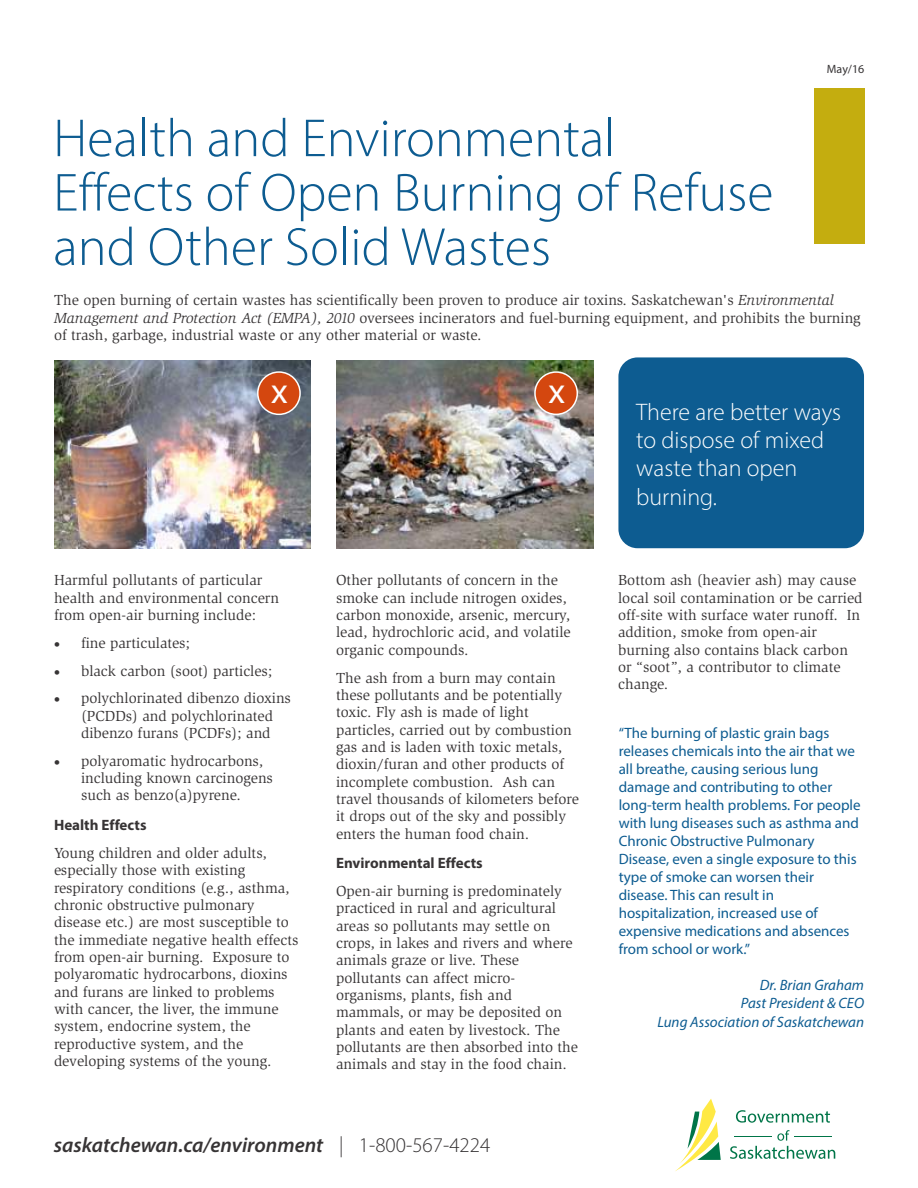
<style>
.page{position:relative;width:918px;height:1188px;background:#fff}
.page>*{position:absolute;margin:0;border:0;box-sizing:border-box;transform-origin:0 0}
.t1{font:300 54px/54.4px "Myriad Pro";color:#0d5c91}
.t2{font:36px "Myriad Pro";color:#fefefe}
.t3{font:300 24px/28.5px "Myriad Pro";color:#fefefe}
.t4{font:italic 600 21px "Myriad Pro";color:#373435}
.t5{font:15px/17.4px "Slimbach Std";color:#373435}
.t6{font:15px/18px "Myriad Pro";color:#0d5c91}
.t7{font:italic 15px/18px "Myriad Pro";color:#0d5c91;text-align:right}
.t8{font:700 15px "Myriad Pro";color:#373435}
.t9{font:12px "Myriad Pro";color:#373435}
.s1{font-style:italic}
.s2{font-weight:300}
.s3{font-weight:300;font-style:normal}
</style>
<div class="page">
<svg style="left:736px;top:1110px;width:94px;height:13px"></svg>
<svg style="left:730px;top:1130px;width:105px;height:29px"></svg>
<hr style="left:734px;top:1136px;width:37px;height:1px;background:#007548">
<hr style="left:795px;top:1136px;width:37px;height:1px;background:#007548">
<svg style="left:675px;top:1099px;width:46px;height:72px"></svg>
<div style="left:814px;top:88px;width:50px;height:156px;background:#c4ad0f"></div>
<img style="left:54px;top:360px;width:256px;height:188px">
<img style="left:337px;top:360px;width:256px;height:188px">
<div style="left:618px;top:357px;width:246px;height:191px;background:#0d5c91;border-radius:19px"></div>
<div style="left:257px;top:371px;width:44px;height:44px;background:#d4470f;border:1px solid #fefefe;border-radius:50%"></div>
<div style="left:534px;top:371px;width:44px;height:44px;background:#d4470f;border:1px solid #fefefe;border-radius:50%"></div>
<h1 class="t1" style="left:53px;top:115px;width:722px">Health and Environmental<br>Effects of Open Burning of Refuse and Other Solid Wastes</h1>
<p class="t9" style="left:827px;top:64px;width:39px">May/16</p>
<p class="t5" style="left:54px;top:293px;width:808px">The open burning of certain wastes has scientifically been proven to produce air toxins. Saskatchewan's <span class="s1">Environmental<br>Management and Protection Act (EMPA), 2010</span> oversees incinerators and fuel-burning equipment, and prohibits the burning of trash, garbage, industrial waste or any other material or waste.</p>
<h2 class="t2" style="left:271px;top:376px;width:18px">x</h2>
<h2 class="t2" style="left:548px;top:376px;width:18px">x</h2>
<p class="t5" style="left:54px;top:573px;width:227px">Harmful pollutants of particular health and environmental concern from open-air burning include:</p>
<p class="t5" style="left:54px;top:636px;width:138px">• fine particulates;</p>
<p class="t5" style="left:54px;top:664px;width:220px">• black carbon (soot) particles;</p>
<p class="t5" style="left:81px;top:691px;width:211px;text-indent:-27px">• polychlorinated dibenzo dioxins (PCDDs) and polychlorinated dibenzo furans (PCDFs); and</p>
<p class="t5" style="left:81px;top:754px;width:193px;text-indent:-27px">• polyaromatic hydrocarbons, including known carcinogens such as benzo(a)pyrene.</p>
<p class="t8" style="left:54px;top:819px;width:94px">Health Effects</p>
<p class="t5" style="left:54px;top:846px;width:246px">Young children and older adults, especially those with existing respiratory conditions (e.g., asthma, chronic obstructive pulmonary disease etc.) are most susceptible to the immediate negative health effects from open-air burning. Exposure to polyaromatic hydrocarbons, dioxins and furans are linked to problems with cancer, the liver, the immune system, endocrine system, the reproductive system, and the developing systems of the young.</p>
<p class="t5" style="left:336px;top:573px;width:236px">Other pollutants of concern in the smoke can include nitrogen oxides, carbon monoxide, arsenic, mercury, lead, hydrochloric acid, and volatile organic compounds.</p>
<p class="t5" style="left:336px;top:671px;width:244px">The ash from a burn may contain these pollutants and be potentially toxic. Fly ash is made of light particles, carried out by combustion gas and is laden with toxic metals, dioxin/furan and other products of incomplete combustion. Ash can travel thousands of kilometers before it drops out of the sky and possibly enters the human food chain.</p>
<p class="t8" style="left:336px;top:857px;width:148px">Environmental Effects</p>
<p class="t5" style="left:336px;top:884px;width:244px">Open-air burning is predominately practiced in rural and agricultural areas so pollutants may settle on crops, in lakes and rivers and where animals graze or live. These pollutants can affect micro&shy;organisms, plants, fish and mammals, or may be deposited on plants and eaten by livestock. The pollutants are then absorbed into the animals and stay in the food chain.</p>
<h3 class="t4" style="left:54px;top:1136px;width:438px">saskatchewan.ca/environment <span class="s2">|</span> <span class="s3">1-800-567-4224</span></h3>
<h3 class="t3" style="left:636px;top:399px;width:207px">There are better ways to dispose of mixed waste than open burning.</h3>
<p class="t5" style="left:618px;top:573px;width:246px">Bottom ash (heavier ash) may cause local soil contamination or be carried off-site with surface water runoff. In addition, smoke from open-air burning also contains black carbon or “soot”, a contributor to climate change.</p>
<p class="t6" style="left:619px;top:725px;width:243px">“The burning of plastic grain bags releases chemicals into the air that we all breathe, causing serious lung damage and contributing to other long-term health problems. For people with lung diseases such as asthma and Chronic Obstructive Pulmonary Disease, even a single exposure to this type of smoke can worsen their disease. This can result in hospitalization, increased use of expensive medications and absences from school or work.”</p>
<p class="t7" style="left:657px;top:978px;width:208px">Dr. Brian Graham<br>Past President &amp; CEO<br>Lung Association of Saskatchewan</p>
</div>
